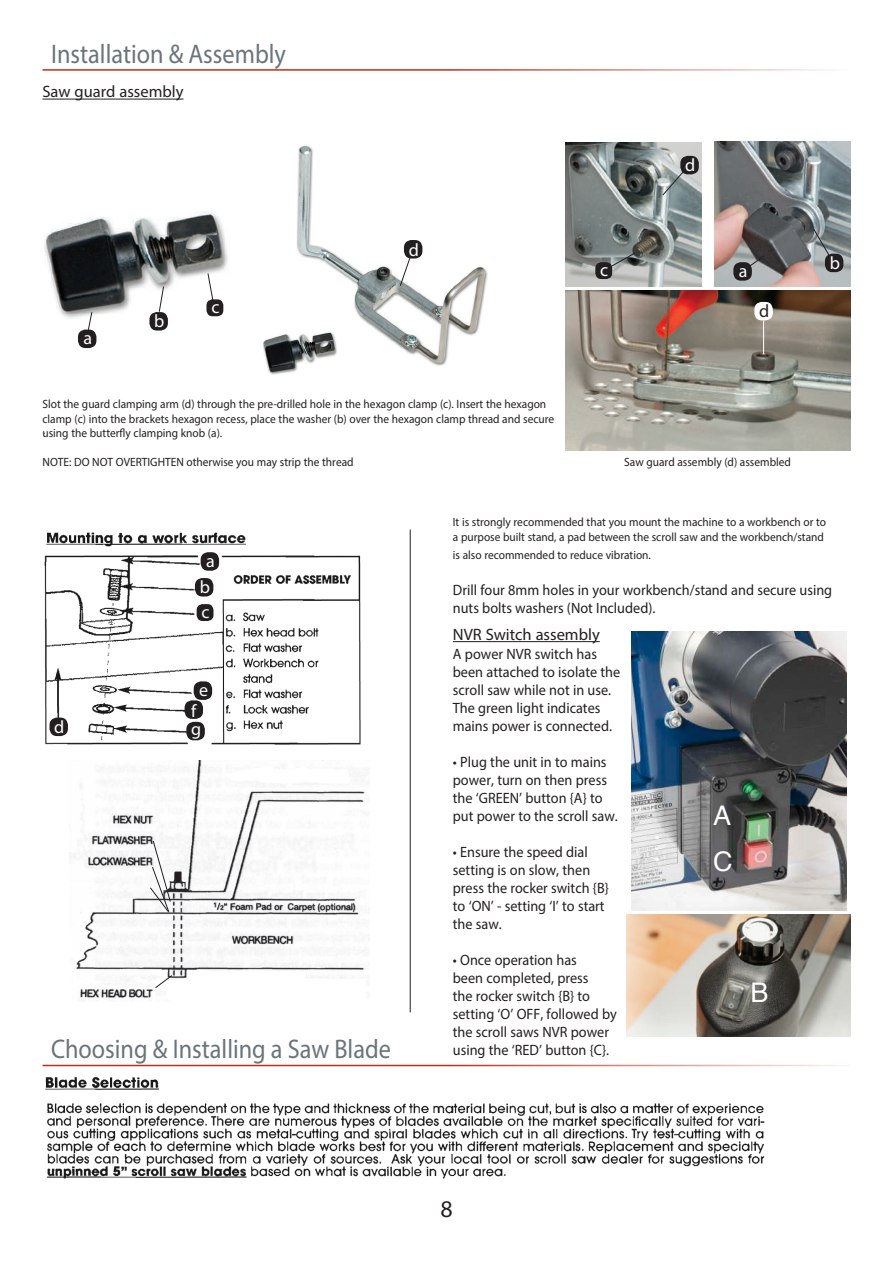
<style>
.page{position:relative;width:893px;height:1263px;background:#fff}
.page>*{position:absolute;margin:0;border:0;box-sizing:border-box;transform-origin:0 0}
.t1{font:27px "Myriad Pro";color:#6a747b;scale:.9 1}
.t2{font:27px "Helvetica";color:#fff}
.t3{font:24px "Myriad Pro";color:#231f20}
.t4{font:18px/17.7px "Myriad Pro";color:#fff}
.t5{font:18px "Myriad Pro";color:#231f20}
.t6{font:16.5px "Myriad Pro";color:#231f20}
.t7{font:15px/18px "Myriad Pro";color:#231f20;scale:.95 1}
.t8{font:12px/14.4px "Myriad Pro";color:#231f20;scale:.95 1}
</style>
<div class="page">
<hr style="left:43px;top:69px;width:807px;height:2px;background:#c02d19">
<img style="left:43px;top:141px;width:807px;height:1038px">
<div style="left:240px;top:142px;width:317px;height:247px;background:#fff"></div>
<img style="left:262px;top:145px;width:226px;height:230px">
<div style="left:404px;top:240px;width:18px;height:18px;background:#231f20;border-radius:7px"></div>
<hr style="left:43px;top:1065px;width:807px;height:1px;background:#c02d19">
<hr style="left:410px;top:529px;width:1px;height:483px;background:#231f20">
<img style="left:566px;top:291px;width:284px;height:160px">
<div style="left:43px;top:172px;width:197px;height:217px;background:#fff"></div>
<img style="left:44px;top:211px;width:184px;height:138px">
<div style="left:78px;top:330px;width:18px;height:18px;background:#231f20;border-radius:8px"></div>
<div style="left:149px;top:312px;width:19px;height:19px;background:#231f20;border-radius:8px"></div>
<div style="left:206px;top:299px;width:17px;height:17px;background:#231f20;border-radius:6px"></div>
<div style="left:754px;top:302px;width:19px;height:18px;background:#fff;border-radius:7px"></div>
<svg style="left:399px;top:256px;width:12px;height:31px"></svg>
<svg style="left:207px;top:273px;width:7px;height:28px"></svg>
<svg style="left:158px;top:286px;width:6px;height:27px"></svg>
<svg style="left:87px;top:311px;width:6px;height:20px"></svg>
<img style="left:566px;top:142px;width:136px;height:145px">
<img style="left:714px;top:142px;width:136px;height:145px">
<div style="left:733px;top:262px;width:19px;height:19px;background:#231f20;border-radius:8px"></div>
<div style="left:825px;top:254px;width:18px;height:18px;background:#231f20;border-radius:8px"></div>
<div style="left:595px;top:262px;width:17px;height:17px;background:#231f20;border-radius:6px"></div>
<div style="left:680px;top:156px;width:19px;height:18px;background:#231f20;border-radius:8px"></div>
<svg style="left:748px;top:255px;width:17px;height:12px"></svg>
<svg style="left:813px;top:228px;width:18px;height:30px"></svg>
<svg style="left:662px;top:171px;width:22px;height:25px"></svg>
<svg style="left:609px;top:252px;width:27px;height:16px"></svg>
<div style="left:201px;top:552px;width:18px;height:19px;background:#231f20;border-radius:7px"></div>
<div style="left:194px;top:681px;width:18px;height:19px;background:#231f20;border-radius:8px"></div>
<div style="left:185px;top:700px;width:18px;height:19px;background:#231f20;border-radius:8px"></div>
<div style="left:186px;top:722px;width:19px;height:18px;background:#231f20;border-radius:8px"></div>
<div style="left:195px;top:578px;width:18px;height:18px;background:#231f20;border-radius:8px"></div>
<div style="left:49px;top:718px;width:19px;height:18px;background:#231f20;border-radius:8px"></div>
<div style="left:197px;top:604px;width:16px;height:17px;background:#231f20;border-radius:6px"></div>
<div style="left:43px;top:760px;width:327px;height:241px;background:#fff"></div>
<img style="left:70px;top:760px;width:300px;height:241px">
<svg style="left:149px;top:840px;width:22px;height:73px"></svg>
<svg style="left:154px;top:974px;width:19px;height:15px"></svg>
<hr style="left:43px;top:99px;width:141px;height:1px;background:#231f20">
<hr style="left:453px;top:641px;width:147px;height:1px;background:#231f20">
<hr style="left:763px;top:320px;width:1px;height:34px;background:#fff">
<img style="left:627px;top:914px;width:223px;height:122px">
<img style="left:631px;top:631px;width:215px;height:280px">
<svg style="left:655px;top:848px;width:3px;height:13px"></svg>
<h1 class="t1" style="left:51px;top:37px;width:263px">Installation &amp; Assembly</h1>
<p class="t6" style="left:43px;top:82px;width:142px">Saw guard assembly</p>
<p class="t4" style="left:84px;top:329px;width:10px">a</p>
<p class="t4" style="left:154px;top:312px;width:12px">b</p>
<p class="t4" style="left:409px;top:240px;width:12px">d</p>
<p class="t4" style="left:600px;top:261px;width:10px">c</p>
<p class="t4" style="left:685px;top:156px;width:12px">d</p>
<p class="t4" style="left:739px;top:261px;width:10px">a</p>
<p class="t4" style="left:211px;top:298px;width:10px">c</p>
<p class="t5" style="left:759px;top:300px;width:12px">d</p>
<p class="t8" style="left:43px;top:397px;width:540px">Slot the guard clamping arm (d) through the pre-drilled hole in the hexagon clamp (c). Insert the hexagon clamp (c) into the brackets hexagon recess, place the washer (b) over the hexagon clamp thread and secure using the butterfly clamping knob (a).</p>
<p class="t8" style="left:43px;top:454px;width:329px">NOTE: DO NOT OVERTIGHTEN otherwise you may strip the thread</p>
<p class="t8" style="left:624px;top:454px;width:177px">Saw guard assembly (d) assembled</p>
<p class="t4" style="left:830px;top:254px;width:12px">b</p>
<p class="t4" style="left:206px;top:551px;width:10px">a</p>
<p class="t4" style="left:200px;top:578px;width:12px">b</p>
<p class="t4" style="left:54px;top:718px;width:12px">d</p>
<p class="t4" style="left:202px;top:603px;width:10px">c</p>
<p class="t4" style="left:199px;top:681px;width:11px">e</p>
<p class="t4" style="left:191px;top:702px;width:12px">f g</p>
<h1 class="t1" style="left:51px;top:1033px;width:379px">Choosing &amp; Installing a Saw Blade</h1>
<p class="t8" style="left:453px;top:515px;width:394px">It is strongly recommended that you mount the machine to a workbench or to a purpose built stand, a pad between the scroll saw and the workbench/stand</p>
<p class="t8" style="left:453px;top:547px;width:210px">is also recommended to reduce vibration.</p>
<p class="t7" style="left:453px;top:580px;width:401px">Drill four 8mm holes in your workbench/stand and secure using nuts bolts washers (Not Included).</p>
<p class="t6" style="left:453px;top:624px;width:148px">NVR Switch assembly</p>
<p class="t7" style="left:453px;top:645px;width:178px">A power NVR switch has been attached to isolate the scroll saw while not in use.<br>The green light indicates mains power is connected.</p>
<p class="t7" style="left:453px;top:753px;width:175px">• Plug the unit in to mains power, turn on then press the ‘GREEN’ button {A} to put power to the scroll saw.</p>
<p class="t7" style="left:453px;top:843px;width:166px">• Ensure the speed dial setting is on slow, then press the rocker switch {B} to ‘ON’ - setting ‘I’ to start the saw.</p>
<p class="t7" style="left:453px;top:951px;width:174px">• Once operation has<br>been completed, press<br>the rocker switch {B} to setting ‘O’ OFF, followed by the scroll saws NVR power using the ‘RED’ button {C}.</p>
<h1 class="t2" style="left:713px;top:792px;width:20px">A</h1>
<h1 class="t2" style="left:713px;top:838px;width:21px">C</h1>
<h1 class="t2" style="left:750px;top:970px;width:20px">B</h1>
<h2 class="t3" style="left:440px;top:1193px;width:14px">8</h2>
</div>
